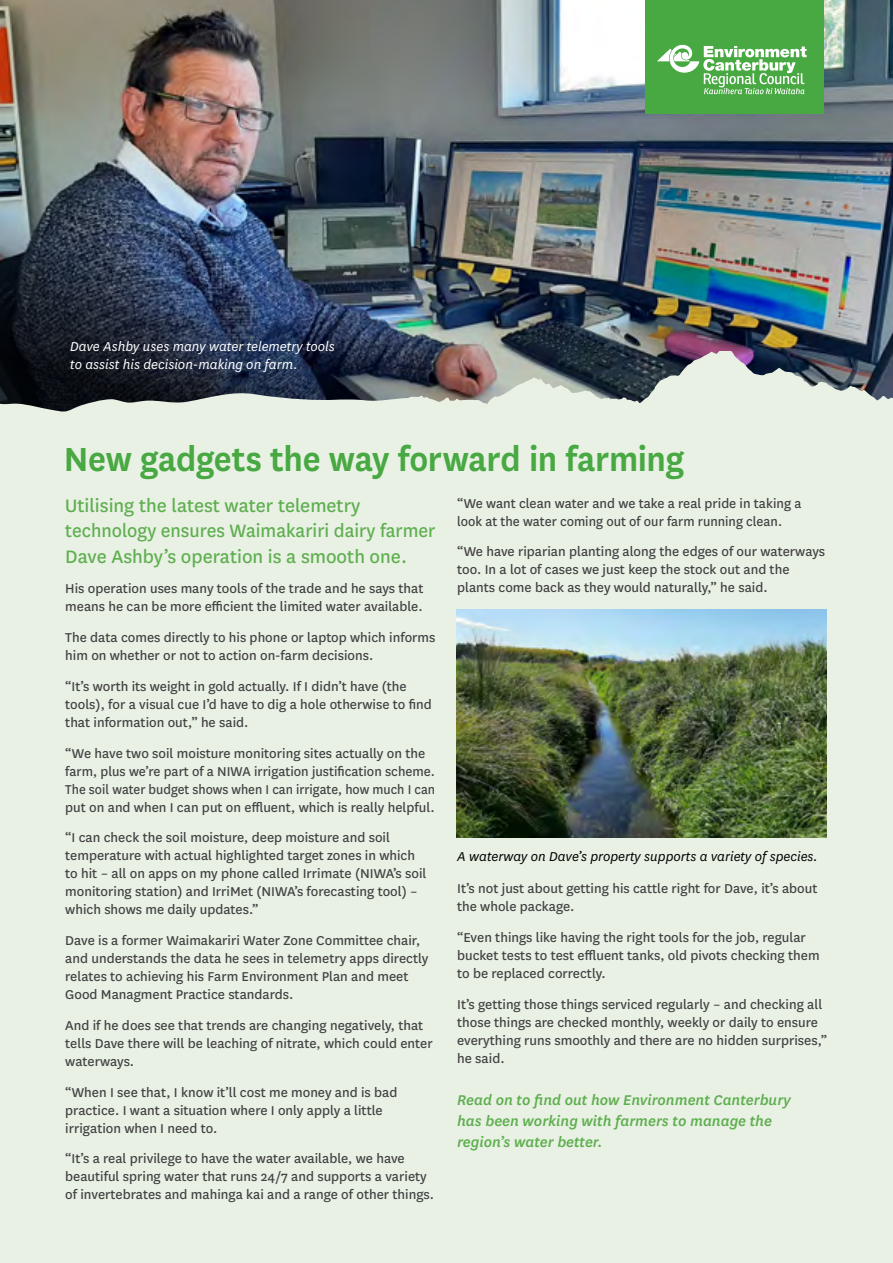
<style>
.page{position:relative;width:893px;height:1263px;background:#fff}
.page>*{position:absolute;margin:0;border:0;box-sizing:border-box;transform-origin:0 0}
.t1{font:600 39px "National";letter-spacing:-.01em;color:#48a842;scale:.95 1}
.t2{font:21px/25.2px "National";color:#5eae4e}
.t3{font:italic 500 16.5px/21px "National";color:#5eae4e}
.t4{font:15px/18px "National";color:#414042}
.t5{font:italic 15px/18px "National";color:#fff}
.t6{font:italic 15px "National";color:#000}
</style>
<div class="page">
<img style="left:0;top:0;width:893px;height:351px">
<img style="left:0;top:203px;width:819px;height:148px">
<div style="left:0;top:351px;width:893px;height:912px;background:#e8f1e4"></div>
<div style="left:645px;top:0;width:179px;height:114px;background:#48a842"></div>
<svg style="left:657px;top:44px;width:150px;height:50px"></svg>
<img style="left:457px;top:609px;width:370px;height:229px">
<p class="t5" style="left:70px;top:337px;width:266px">Dave Ashby uses many water telemetry tools to assist his decision-making on farm.</p>
<h1 class="t1" style="left:64px;top:432px;width:654px">New gadgets the way forward in farming</h1>
<h2 class="t2" style="left:65px;top:492px;width:372px">Utilising the latest water telemetry technology ensures Waimakariri dairy farmer<br>Dave Ashby’s operation is a smooth one.</h2>
<p class="t4" style="left:65px;top:579px;width:360px">His operation uses many tools of the trade and he says that means he can be more efficient the limited water available.</p>
<p class="t4" style="left:65px;top:628px;width:372px">The data comes directly to his phone or laptop which informs him on whether or not to action on-farm decisions.</p>
<p class="t4" style="left:65px;top:676px;width:368px">“It’s worth its weight in gold actually. If I didn’t have (the tools), for a visual cue I’d have to dig a hole otherwise to find that information out,” he said.</p>
<p class="t4" style="left:65px;top:743px;width:371px">“We have two soil moisture monitoring sites actually on the farm, plus we’re part of a NIWA irrigation justification scheme.<br>The soil water budget shows when I can irrigate, how much I can put on and when I can put on effluent, which is really helpful.</p>
<p class="t4" style="left:65px;top:828px;width:363px">“I can check the soil moisture, deep moisture and soil temperature with actual highlighted target zones in which to hit – all on apps on my phone called Irrimate (NIWA’s soil monitoring station) and IrriMet (NIWA’s forecasting tool) – which shows me daily updates.”</p>
<p class="t4" style="left:65px;top:931px;width:365px">Dave is a former Waimakariri Water Zone Committee chair, and understands the data he sees in telemetry apps directly relates to achieving his Farm Environment Plan and meet Good Managment Practice standards.</p>
<p class="t4" style="left:65px;top:1015px;width:369px">And if he does see that trends are changing negatively, that tells Dave there will be leaching of nitrate, which could enter waterways.</p>
<p class="t4" style="left:65px;top:1082px;width:334px">“When I see that, I know it’ll cost me money and is bad practice. I want a situation where I only apply a little irrigation when I need to.</p>
<p class="t4" style="left:65px;top:1149px;width:370px">“It’s a real privilege to have the water available, we have beautiful spring water that runs 24/7 and supports a variety of invertebrates and mahinga kai and a range of other things.</p>
<p class="t4" style="left:457px;top:493px;width:346px">“We want clean water and we take a real pride in taking a look at the water coming out of our farm running clean.</p>
<p class="t4" style="left:457px;top:542px;width:370px">“We have riparian planting along the edges of our waterways too. In a lot of cases we just keep the stock out and the plants come back as they would naturally,” he said.</p>
<p class="t6" style="left:457px;top:847px;width:362px">A waterway on Dave’s property supports a variety of species.</p>
<p class="t4" style="left:457px;top:879px;width:362px">It’s not just about getting his cattle right for Dave, it’s about the whole package.</p>
<p class="t4" style="left:457px;top:927px;width:364px">“Even things like having the right tools for the job, regular bucket tests to test effluent tanks, old pivots checking them to be replaced correctly.</p>
<p class="t4" style="left:457px;top:994px;width:371px">It’s getting those things serviced regularly – and checking all those things are checked monthly, weekly or daily to ensure everything runs smoothly and there are no hidden surprises,” he said.</p>
<p class="t3" style="left:457px;top:1089px;width:335px">Read on to find out how Environment Canterbury has been working with farmers to manage the region’s water better.</p>
</div>
